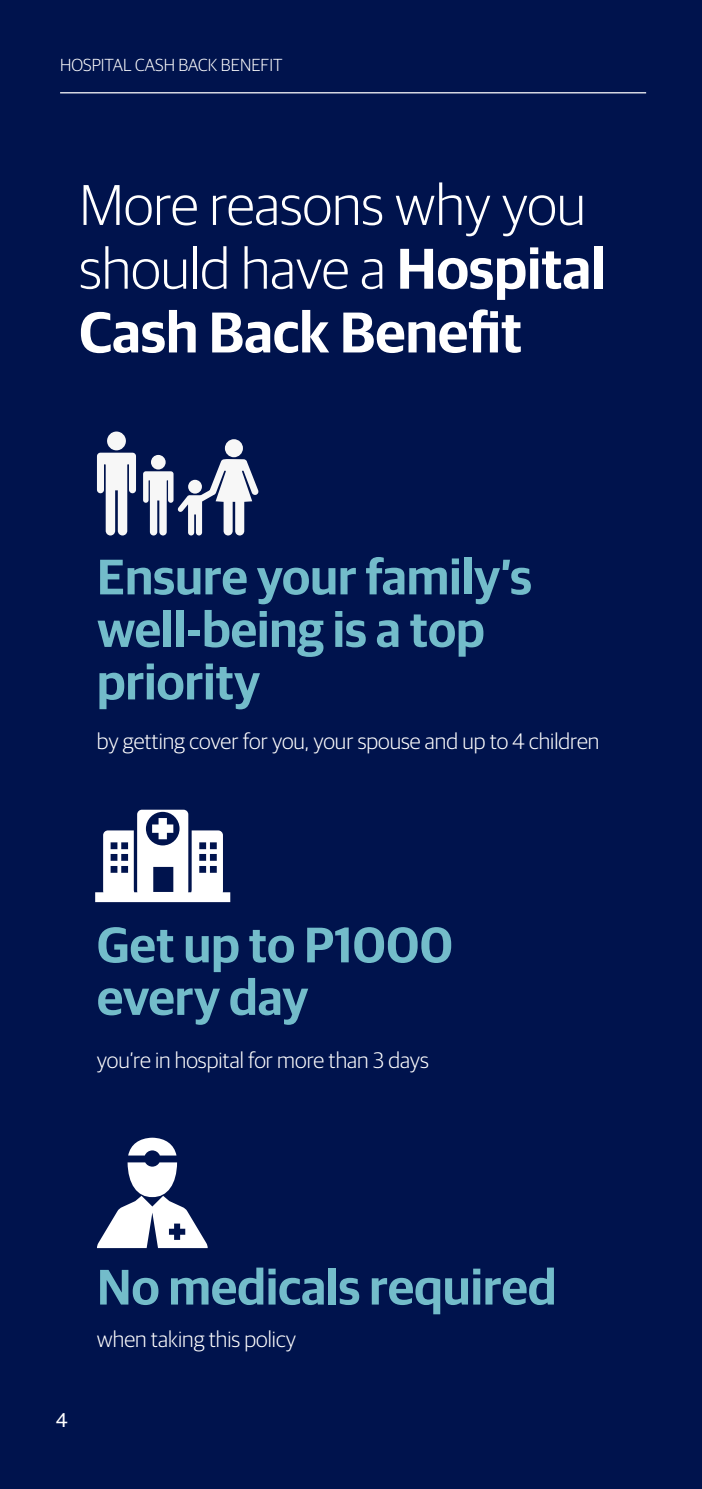
<style>
.page{position:relative;width:702px;height:1489px;background:#fff}
.page>*{position:absolute;margin:0;border:0;box-sizing:border-box;transform-origin:0 0}
.t1{font:300 57.5px/63.8px "Guardian Sans";color:#fff}
.t2{font:600 50px/52.5px "Guardian Sans";color:#73bcca}
.t3{font:300 22.5px "Guardian Sans";color:#fff}
.t4{font:20px "Guardian Sans";color:#fff}
.t5{font:300 17.5px "Guardian Sans";color:#fff}
.s1{font-weight:600}
</style>
<div class="page">
<div style="left:0;top:0;width:702px;height:1488px;background:#00134d"></div>
<hr style="left:60px;top:92px;width:586px;height:1px;background:#fff">
<svg style="left:97px;top:431px;width:39px;height:104px"></svg>
<svg style="left:143px;top:439px;width:116px;height:96px"></svg>
<svg style="left:95px;top:809px;width:135px;height:93px"></svg>
<svg style="left:128px;top:1137px;width:48px;height:18px"></svg>
<svg style="left:97px;top:1162px;width:111px;height:85px"></svg>
<p class="t5" style="left:60px;top:52px;width:224px">HOSPITAL CASH BACK BENEFIT</p>
<p class="t1" style="left:79px;top:169px;width:527px">More reasons why you should have a <span class="s1">Hospital<br>Cash Back Benefit</span></p>
<p class="t2" style="left:97px;top:546px;width:436px">Ensure your family’s well-being is a top priority</p>
<p class="t3" style="left:97px;top:725px;width:504px">by getting cover for you, your spouse and up to 4 children</p>
<p class="t2" style="left:97px;top:914px;width:357px">Get up to P1000 every day</p>
<p class="t3" style="left:97px;top:1044px;width:333px">you’re in hospital for more than 3 days</p>
<p class="t4" style="left:56px;top:1405px;width:13px">4</p>
<p class="t2" style="left:97px;top:1256px;width:461px">No medicals required</p>
<p class="t3" style="left:97px;top:1323px;width:201px">when taking this policy</p>
</div>
